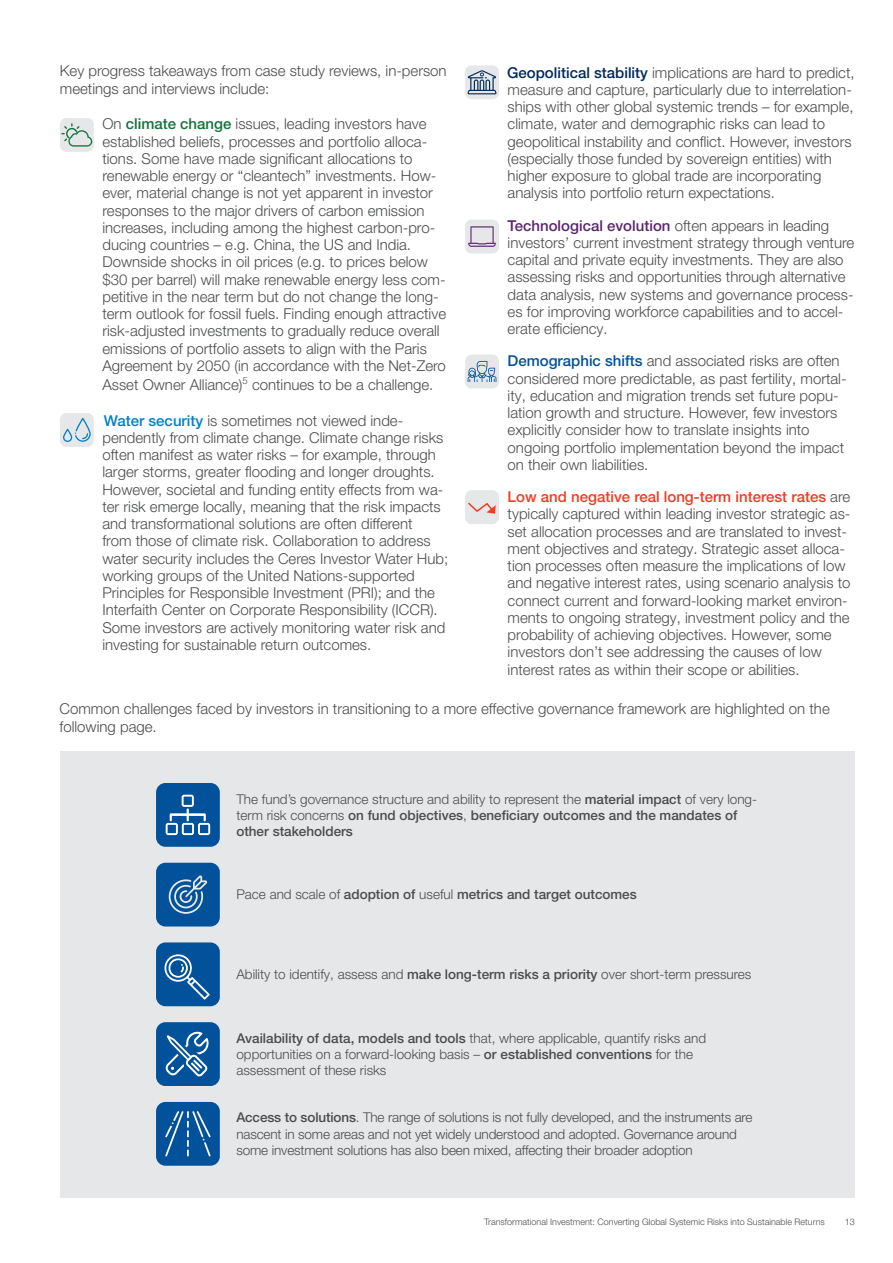
<style>
.page{position:relative;width:893px;height:1263px;background:#fff}
.page>*{position:absolute;margin:0;border:0;box-sizing:border-box;transform-origin:0 0}
.t1{font:300 15px/17.2px "Helvetica Neue LT Pro";color:#4b4c4d}
.t2{font:300 13.5px/16.2px "Helvetica Neue LT Pro";letter-spacing:-.01em;color:#4b4c4d}
.t3{font:500 13.5px/16.2px "Helvetica Neue LT Pro";color:#4b4c4d}
.t4{font:300 9px "Helvetica Neue LT Pro";color:#4b4c4d}
.s1{font-weight:500;color:#12733b}
.s2{font-weight:500;color:#0080c5}
.s3{font-weight:500;color:#00295c}
.s4{font-weight:500;color:#5b256e}
.s5{font-weight:500;color:#01529a}
.s6{font-weight:500;color:#ef3c22}
.s7{font-weight:300}
.s8{font-weight:500}
</style>
<div class="page">
<div style="left:60px;top:751px;width:794px;height:446px;background:#e6e7e9"></div>
<div style="left:60px;top:118px;width:34px;height:34px;background:#e6e7e9;border-radius:7px"></div>
<svg style="left:61px;top:123px;width:31px;height:24px"></svg>
<div style="left:60px;top:413px;width:34px;height:34px;background:#e6e7e9;border-radius:7px"></div>
<svg style="left:63px;top:418px;width:28px;height:24px"></svg>
<div style="left:465px;top:65px;width:34px;height:34px;background:#e6e7e9;border-radius:7px"></div>
<svg style="left:467px;top:70px;width:30px;height:24px"></svg>
<div style="left:465px;top:220px;width:34px;height:33px;background:#e6e7e9;border-radius:7px"></div>
<svg style="left:468px;top:226px;width:28px;height:21px"></svg>
<div style="left:465px;top:355px;width:34px;height:33px;background:#e6e7e9;border-radius:7px"></div>
<svg style="left:468px;top:361px;width:28px;height:21px"></svg>
<div style="left:465px;top:490px;width:34px;height:34px;background:#e6e7e9;border-radius:7px"></div>
<svg style="left:468px;top:502px;width:28px;height:12px"></svg>
<div style="left:156px;top:783px;width:64px;height:64px;background:#01529a;border-radius:9px"></div>
<svg style="left:166px;top:795px;width:44px;height:40px"></svg>
<div style="left:156px;top:942px;width:64px;height:64px;background:#01529a;border-radius:9px"></div>
<svg style="left:164px;top:954px;width:46px;height:45px"></svg>
<div style="left:156px;top:863px;width:64px;height:63px;background:#01529a;border-radius:9px"></div>
<svg style="left:169px;top:875px;width:38px;height:39px"></svg>
<div style="left:156px;top:1022px;width:64px;height:64px;background:#01529a;border-radius:9px"></div>
<svg style="left:165px;top:1032px;width:44px;height:44px"></svg>
<div style="left:156px;top:1102px;width:64px;height:64px;background:#01529a;border-radius:9px"></div>
<svg style="left:165px;top:1111px;width:46px;height:45px"></svg>
<p class="t1" style="left:60px;top:61px;width:388px;line-height:18px">Key progress takeaways from case study reviews, in-person meetings and interviews include:</p>
<p class="t1" style="left:102px;top:115px;width:345px">On <span class="s1">climate change</span> issues, leading investors have established beliefs, processes and portfolio alloca&shy;tions. Some have made significant allocations to renewable energy or “cleantech” investments. How&shy;ever, material change is not yet apparent in investor responses to the major drivers of carbon emission increases, including among the highest carbon-pro&shy;ducing countries – e.g. China, the US and India.<br>Downside shocks in oil prices (e.g. to prices below $30 per barrel) will make renewable energy less com&shy;petitive in the near term but do not change the long&shy;term outlook for fossil fuels. Finding enough attractive risk-adjusted investments to gradually reduce overall emissions of portfolio assets to align with the Paris Agreement by 2050 (in accordance with the Net-Zero</p>
<p class="t1" style="left:102px;top:376px;width:333px">Asset Owner Alliance)<sup>5</sup> continues to be a challenge.</p>
<p class="t1" style="left:102px;top:411px;width:347px"><span class="s2">Water security</span> is sometimes not viewed inde&shy;pendently from climate change. Climate change risks often manifest as water risks – for example, through larger storms, greater flooding and longer droughts.<br>However, societal and funding entity effects from wa&shy;ter risk emerge locally, meaning that the risk impacts and transformational solutions are often different<br>from those of climate risk. Collaboration to address water security includes the Ceres Investor Water Hub; working groups of the United Nations-supported Principles for Responsible Investment (PRI); and the Interfaith Center on Corporate Responsibility (ICCR).<br>Some investors are actively monitoring water risk and investing for sustainable return outcomes.</p>
<p class="t1" style="left:507px;top:63px;width:349px"><span class="s3">Geopolitical stability</span> implications are hard to predict, measure and capture, particularly due to interrelation&shy;ships with other global systemic trends – for example, climate, water and demographic risks can lead to geopolitical instability and conflict. However, investors (especially those funded by sovereign entities) with higher exposure to global trade are incorporating analysis into portfolio return expectations.</p>
<p class="t1" style="left:508px;top:216px;width:348px"><span class="s4">Technological evolution</span> often appears in leading investors’ current investment strategy through venture capital and private equity investments. They are also assessing risks and opportunities through alternative data analysis, new systems and governance process&shy;es for improving workforce capabilities and to accel&shy;erate efficiency.</p>
<p class="t1" style="left:508px;top:352px;width:340px"><span class="s5">Demographic shifts</span> and associated risks are often considered more predictable, as past fertility, mortal&shy;ity, education and migration trends set future popu&shy;lation growth and structure. However, few investors explicitly consider how to translate insights into ongoing portfolio implementation beyond the impact on their own liabilities.</p>
<p class="t1" style="left:508px;top:488px;width:344px"><span class="s6">Low and negative real long-term interest rates</span> are typically captured within leading investor strategic as&shy;set allocation processes and are translated to invest&shy;ment objectives and strategy. Strategic asset alloca&shy;tion processes often measure the implications of low and negative interest rates, using scenario analysis to connect current and forward-looking market environ&shy;ments to ongoing strategy, investment policy and the probability of achieving objectives. However, some investors don’t see addressing the causes of low interest rates as within their scope or abilities.</p>
<p class="t1" style="left:60px;top:699px;width:772px;line-height:18px">Common challenges faced by investors in transitioning to a more effective governance framework are highlighted on the following page.</p>
<p class="t3" style="left:236px;top:790px;width:522px"><span class="s7">The fund’s governance structure and ability to represent the</span> material impact <span class="s7">of very long&shy;term risk concerns</span> on fund objectives<span class="s7">,</span> beneficiary outcomes and the mandates of other stakeholders</p>
<p class="t3" style="left:236px;top:886px;width:402px"><span class="s7">Pace and scale of</span> adoption of <span class="s7">useful</span> metrics and target outcomes</p>
<p class="t2" style="left:236px;top:966px;width:516px">Ability to identify, assess and <span class="s8">make long-term risks a priority</span> over short-term pressures</p>
<p class="t2" style="left:236px;top:1029px;width:471px"><span class="s8">Availability of data, models and tools</span> that, where applicable, quantify risks and opportunities on a forward-looking basis – <span class="s8">or established conventions</span> for the assessment of these risks</p>
<p class="t2" style="left:236px;top:1109px;width:517px"><span class="s8">Access to solutions</span>. The range of solutions is not fully developed, and the instruments are nascent in some areas and not yet widely understood and adopted. Governance around some investment solutions has also been mixed, affecting their broader adoption</p>
<p class="t4" style="left:484px;top:1216px;width:342px">Transformational Investment: Converting Global Systemic Risks into Sustainable Returns</p>
<p class="t4" style="left:845px;top:1216px;width:12px">13</p>
</div>
